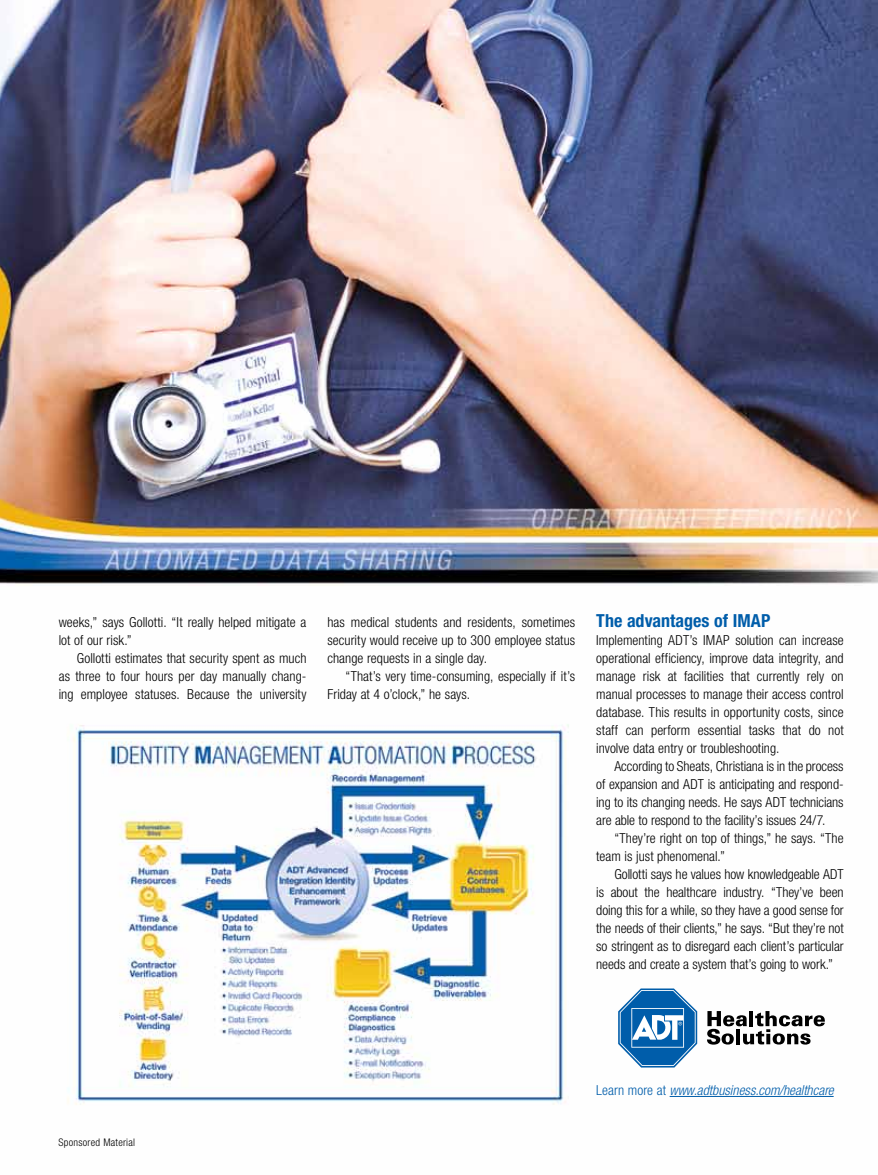
<style>
.page{position:relative;width:878px;height:1175px;background:#fff}
.page>*{position:absolute;margin:0;border:0;box-sizing:border-box;transform-origin:0 0}
.t1{font:700 condensed 18px "Helvetica Neue LT Std";color:#005daa}
.t2{font:300 condensed 13.8px/18px "Helvetica Neue LT Std";color:#000;text-align:justify}
.t3{font:italic 300 condensed 13.8px "Helvetica Neue LT Std";color:#005daa}
.t4{font:300 condensed 10.5px "Helvetica Neue LT Std";letter-spacing:.025em;color:#000}
.s1{font-style:normal}
</style>
<div class="page">
<img style="left:0;top:0;width:878px;height:1105px">
<hr style="left:669px;top:1096px;width:164px;height:1px;background:#005daa">
<svg style="left:618px;top:988px;width:79px;height:79px"></svg>
<svg style="left:707px;top:1011px;width:117px;height:33px"></svg>
<p class="t2" style="left:59px;top:613px;width:249px">weeks,” says Gollotti. “It really helped mitigate a lot of our risk.”</p>
<p class="t2" style="left:59px;top:649px;width:249px;text-indent:18px">Gollotti estimates that security spent as much as three to four hours per day manually chang&shy;ing employee statuses. Because the university</p>
<p class="t2" style="left:327px;top:613px;width:249px">has medical students and residents, sometimes security would receive up to 300 employee status change requests in a single day.</p>
<p class="t2" style="left:327px;top:667px;width:249px;text-indent:18px">“That’s very time-consuming, especially if it’s<br>Friday at 4 o’clock,” he says.</p>
<h1 class="t1" style="left:596px;top:609px;width:176px">The advantages of IMAP</h1>
<p class="t2" style="left:596px;top:631px;width:249px">Implementing ADT’s IMAP solution can increase operational efficiency, improve data integrity, and manage risk at facilities that currently rely on manual processes to manage their access control database. This results in opportunity costs, since staff can perform essential tasks that do not involve data entry or troubleshooting.</p>
<p class="t2" style="left:596px;top:757px;width:249px;text-indent:18px">According to Sheats, Christiana is in the process of expansion and ADT is anticipating and respond&shy;ing to its changing needs. He says ADT technicians are able to respond to the facility’s issues 24/7.</p>
<p class="t2" style="left:596px;top:829px;width:249px;text-indent:18px">“They’re right on top of things,” he says. “The team is just phenomenal.”</p>
<p class="t2" style="left:596px;top:865px;width:249px;text-indent:18px">Gollotti says he values how knowledgeable ADT is about the healthcare industry. “They’ve been doing this for a while, so they have a good sense for the needs of their clients,” he says. “But they’re not so stringent as to disregard each client’s particular needs and create a system that’s going to work.”</p>
<p class="t4" style="left:58px;top:1135px;width:78px">Sponsored Material</p>
<p class="t3" style="left:596px;top:1082px;width:239px"><span class="s1">Learn more at</span> www.adtbusiness.com/healthcare</p>
</div>
